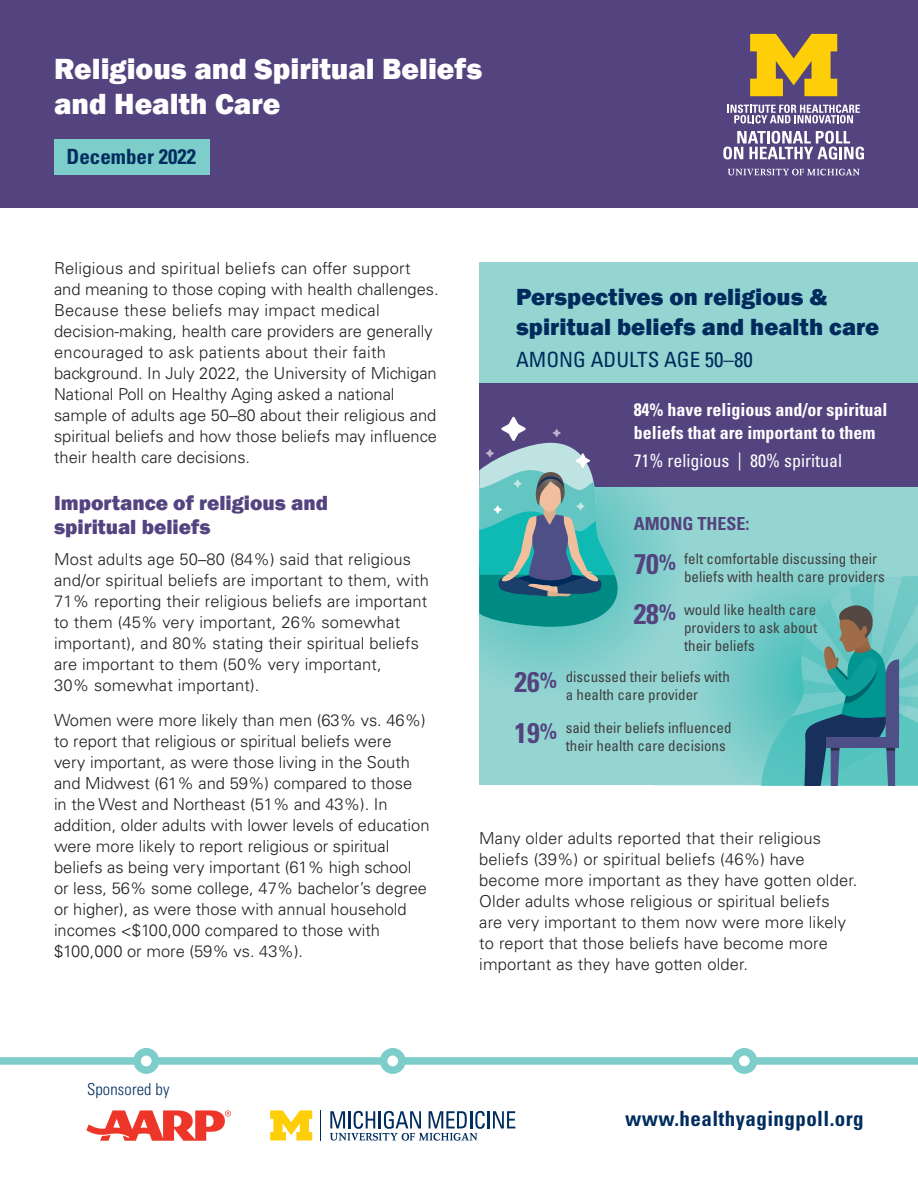
<style>
.page{position:relative;width:918px;height:1188px;background:#fff}
.page>*{position:absolute;margin:0;border:0;box-sizing:border-box;transform-origin:0 0}
.t1{font:800 30px/34.5px "Franklin Gothic";color:#fff}
.t2{font:800 24px/30px "Franklin Gothic";color:#002a5b}
.t3{font:800 21px/24px "Franklin Gothic";color:#53437f}
.t4{font:700 condensed 21px "Univers LT Std";letter-spacing:.02em;color:#002d5e}
.t5{font:condensed 21px "Univers LT Std";color:#002a5b}
.t6{font:700 condensed 21px "Univers LT Std";color:#002d5e}
.t7{font:700 condensed 18px/22.5px "Univers LT Std";color:#fff}
.t8{font:condensed 18px "Univers LT Std";color:#fff}
.t9{font:700 condensed 18px "Univers LT Std";color:#53437f}
.t10{font:300 16.5px/21px "Univers LT Std";color:#231f20}
.t11{font:300 condensed 16.5px "Univers LT Std";letter-spacing:.01em;color:#002d5e}
.t12{font:condensed 15px/18px "Univers LT Std";color:#3e3e3f}
.s1{font-weight:700;font-size:28.35px;color:#53437f}
.s2{font-weight:700;font-size:22.35px;color:#53437f}
</style>
<div class="page">
<svg style="left:86px;top:1110px;width:145px;height:31px"></svg>
<div style="left:479px;top:262px;width:439px;height:523px;background:#94d5d2"></div>
<svg style="left:712px;top:587px;width:47px;height:189px"></svg>
<svg style="left:479px;top:383px;width:233px;height:329px"></svg>
<div style="left:479px;top:384px;width:439px;height:103px;background:#53437f"></div>
<svg style="left:479px;top:597px;width:145px;height:30px;background:#1a9893"></svg>
<svg style="left:479px;top:417px;width:145px;height:180px"></svg>
<svg style="left:759px;top:568px;width:159px;height:217px;background:#5bacaf"></svg>
<div style="left:0;top:1057px;width:918px;height:8px;background:#7dcdca"></div>
<div style="left:384px;top:1052px;width:18px;height:18px;background:#fff;border-radius:50%"></div>
<div style="left:380px;top:1048px;width:26px;height:26px;border:8px solid #7dcdca;border-radius:50%"></div>
<div style="left:137px;top:1052px;width:18px;height:18px;background:#fff;border-radius:50%"></div>
<div style="left:133px;top:1048px;width:26px;height:26px;border:8px solid #7dcdca;border-radius:50%"></div>
<hr style="left:321px;top:1110px;width:1px;height:30px;background:#002d5e">
<svg style="left:270px;top:1110px;width:42px;height:30px"></svg>
<svg style="left:330px;top:1111px;width:185px;height:30px"></svg>
<div style="left:0;top:0;width:918px;height:208px;background:#53437f"></div>
<div style="left:54px;top:140px;width:155px;height:35px;background:#7dcdca"></div>
<svg style="left:728px;top:169px;width:132px;height:7px"></svg>
<svg style="left:750px;top:34px;width:87px;height:62px"></svg>
<svg style="left:727px;top:105px;width:133px;height:18px"></svg>
<svg style="left:723px;top:131px;width:141px;height:28px"></svg>
<div style="left:735px;top:1052px;width:19px;height:18px;background:#fff;border-radius:50%"></div>
<div style="left:731px;top:1048px;width:26px;height:26px;border:8px solid #7dcdca;border-radius:50%"></div>
<h1 class="t1" style="left:54px;top:52px;width:430px">Religious and Spiritual Beliefs and Health Care</h1>
<p class="t6" style="left:67px;top:144px;width:131px">December 2022</p>
<p class="t10" style="left:54px;top:258px;width:386px">Religious and spiritual beliefs can offer support and meaning to those coping with health challenges.<br>Because these beliefs may impact medical decision-making, health care providers are generally encouraged to ask patients about their faith background. In July 2022, the University of Michigan National Poll on Healthy Aging asked a national sample of adults age 50–80 about their religious and spiritual beliefs and how those beliefs may influence their health care decisions.</p>
<p class="t3" style="left:54px;top:490px;width:276px">Importance of religious and spiritual beliefs</p>
<p class="t10" style="left:54px;top:549px;width:377px">Most adults age 50–80 (84%) said that religious and/or spiritual beliefs are important to them, with 71% reporting their religious beliefs are important to them (45% very important, 26% somewhat important), and 80% stating their spiritual beliefs are important to them (50% very important,<br>30% somewhat important).</p>
<p class="t10" style="left:54px;top:710px;width:377px">Women were more likely than men (63% vs. 46%) to report that religious or spiritual beliefs were<br>very important, as were those living in the South and Midwest (61% and 59%) compared to those<br>in the West and Northeast (51% and 43%). In addition, older adults with lower levels of education were more likely to report religious or spiritual beliefs as being very important (61% high school or less, 56% some college, 47% bachelor’s degree or higher), as were those with annual household incomes &lt;$100,000 compared to those with $100,000 or more (59% vs. 43%).</p>
<h2 class="t2" style="left:516px;top:282px;width:365px">Perspectives on religious &amp; spiritual beliefs and health care</h2>
<p class="t5" style="left:516px;top:346px;width:238px">AMONG ADULTS AGE 50–80</p>
<p class="t7" style="left:634px;top:399px;width:255px">84% have religious and/or spiritual beliefs that are important to them</p>
<p class="t8" style="left:634px;top:450px;width:210px">71% religious | 80% spiritual</p>
<p class="t9" style="left:634px;top:513px;width:117px">AMONG THESE:</p>
<p class="t12" style="left:684px;top:549px;width:202px;text-indent:-50px"><span class="s1">70</span><span class="s2">%</span> felt comfortable discussing their beliefs with health care providers</p>
<p class="t12" style="left:684px;top:600px;width:135px;text-align:justify;text-indent:-50px"><span class="s1">28</span><span class="s2">%</span> would like health care providers to ask about their beliefs</p>
<p class="t12" style="left:566px;top:668px;width:166px;text-indent:-51px"><span class="s1">26</span><span class="s2">%</span> discussed their beliefs with a health care provider</p>
<p class="t12" style="left:566px;top:719px;width:167px;text-indent:-51px"><span class="s1">19</span><span class="s2">%</span> said their beliefs influenced their health care decisions</p>
<p class="t10" style="left:479px;top:828px;width:380px">Many older adults reported that their religious beliefs (39%) or spiritual beliefs (46%) have become more important as they have gotten older.<br>Older adults whose religious or spiritual beliefs<br>are very important to them now were more likely to report that those beliefs have become more important as they have gotten older.</p>
<p class="t11" style="left:87px;top:1079px;width:84px">Sponsored by</p>
<p class="t4" style="left:625px;top:1105px;width:240px">www.healthyagingpoll.org</p>
</div>
